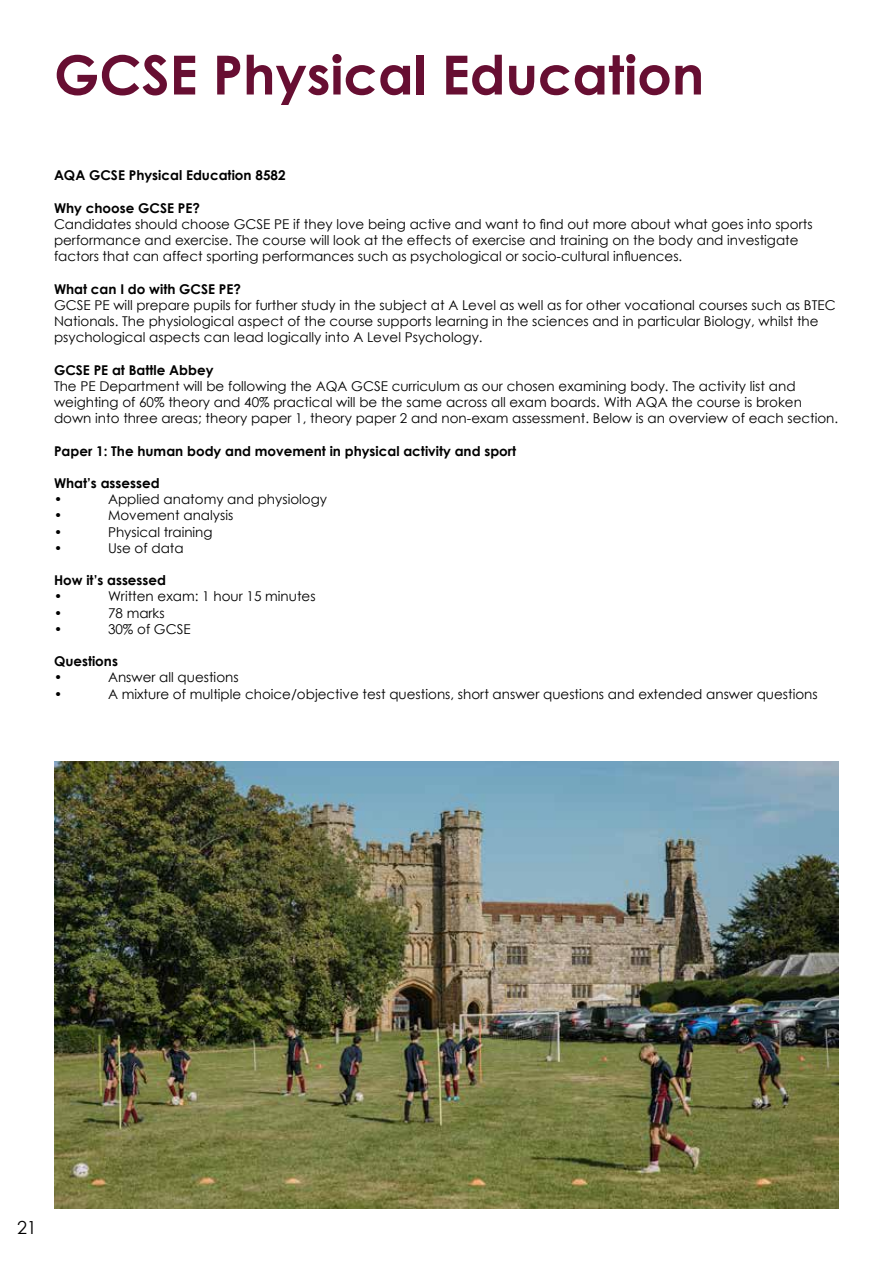
<style>
.page{position:relative;width:893px;height:1263px;background:#fff}
.page>*{position:absolute;margin:0;border:0;box-sizing:border-box;transform-origin:0 0}
.t1{font:700 54px "Century Gothic";color:#670e32}
.t2{font:18px "Century Gothic";color:#000}
.t3{font:13.5px/16.2px "Century Gothic";color:#000}
.t4{font:700 13.5px "Century Gothic";color:#000}
</style>
<div class="page">
<img style="left:55px;top:761px;width:784px;height:448px">
<h1 class="t1" style="left:54px;top:34px;width:652px">GCSE Physical Education</h1>
<p class="t4" style="left:54px;top:165px;width:233px">AQA GCSE Physical Education 8582</p>
<p class="t4" style="left:54px;top:197px;width:148px">Why choose GCSE PE?</p>
<p class="t3" style="left:54px;top:216px;width:760px">Candidates should choose GCSE PE if they love being active and want to find out more about what goes into sports performance and exercise. The course will look at the effects of exercise and training on the body and investigate factors that can affect sporting performances such as psychological or socio-cultural influences.</p>
<p class="t4" style="left:54px;top:278px;width:189px">What can I do with GCSE PE?</p>
<p class="t3" style="left:54px;top:297px;width:783px">GCSE PE will prepare pupils for further study in the subject at A Level as well as for other vocational courses such as BTEC<br>Nationals. The physiological aspect of the course supports learning in the sciences and in particular Biology, whilst the psychological aspects can lead logically into A Level Psychology.</p>
<p class="t4" style="left:54px;top:359px;width:161px">GCSE PE at Battle Abbey</p>
<p class="t3" style="left:54px;top:378px;width:786px">The PE Department will be following the AQA GCSE curriculum as our chosen examining body. The activity list and weighting of 60% theory and 40% practical will be the same across all exam boards. With AQA the course is broken down into three areas; theory paper 1, theory paper 2 and non-exam assessment. Below is an overview of each section.</p>
<p class="t4" style="left:54px;top:440px;width:464px">Paper 1: The human body and movement in physical activity and sport</p>
<p class="t4" style="left:54px;top:473px;width:107px">What’s assessed</p>
<p class="t3" style="left:54px;top:491px;width:10px">•</p>
<p class="t3" style="left:108px;top:491px;width:221px">Applied anatomy and physiology</p>
<p class="t3" style="left:54px;top:507px;width:10px">•</p>
<p class="t3" style="left:108px;top:507px;width:127px">Movement analysis</p>
<p class="t3" style="left:54px;top:523px;width:10px">•</p>
<p class="t3" style="left:108px;top:523px;width:106px">Physical training</p>
<p class="t3" style="left:54px;top:540px;width:10px">•</p>
<p class="t3" style="left:108px;top:540px;width:77px">Use of data</p>
<p class="t4" style="left:54px;top:570px;width:114px">How it’s assessed</p>
<p class="t3" style="left:54px;top:588px;width:10px">•</p>
<p class="t3" style="left:108px;top:588px;width:209px">Written exam: 1 hour 15 minutes</p>
<p class="t3" style="left:54px;top:604px;width:10px">•</p>
<p class="t3" style="left:108px;top:604px;width:58px">78 marks</p>
<p class="t3" style="left:54px;top:621px;width:10px">•</p>
<p class="t3" style="left:108px;top:621px;width:84px">30% of GCSE</p>
<p class="t4" style="left:54px;top:651px;width:65px">Questions</p>
<p class="t3" style="left:54px;top:669px;width:10px">•</p>
<p class="t3" style="left:108px;top:669px;width:132px">Answer all questions</p>
<p class="t3" style="left:54px;top:685px;width:10px">•</p>
<p class="t3" style="left:108px;top:685px;width:711px">A mixture of multiple choice/objective test questions, short answer questions and extended answer questions</p>
<h2 class="t2" style="left:17px;top:1215px;width:21px">21</h2>
</div>
